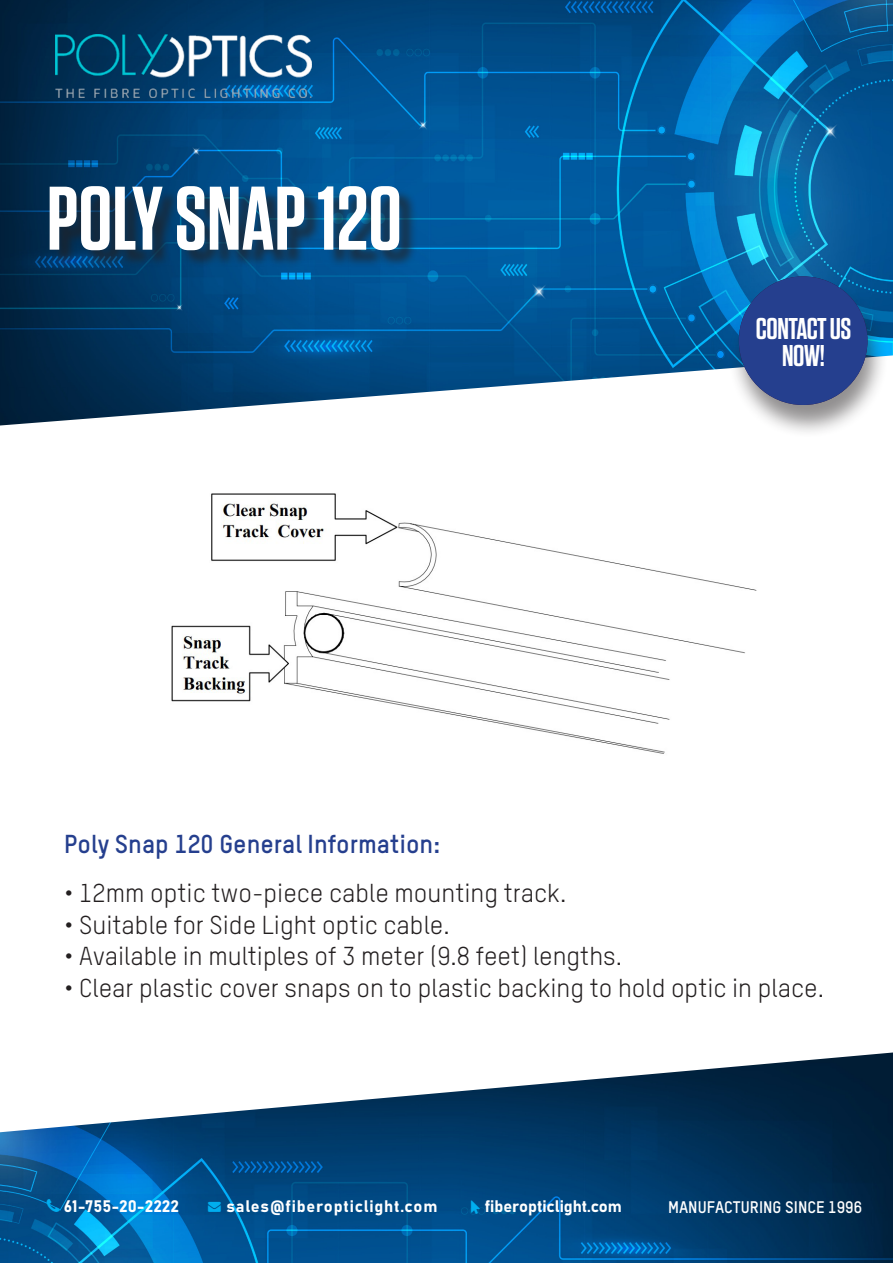
<style>
.page{position:relative;width:893px;height:1263px;background:#fff}
.page>*{position:absolute;margin:0;border:0;box-sizing:border-box;transform-origin:0 0}
.t1{font:600 90px "Tungsten";color:#fff}
.t2{font:600 30px/27px "Tungsten";letter-spacing:-.015em;color:#fff;text-align:center}
.t3{font:25.5px "TSTAR";color:#231f20}
.t4{font:700 25.5px "TSTAR";color:#253f8e}
.t5{font:16.5px "Bahnschrift";color:#fff}
.t6{font:16.5px "Bahnschrift";letter-spacing:.05em;color:#fff}
.t7{font:700 16.5px "TSTAR";color:#fff}
.s1{color:#00aeef}
</style>
<div class="page">
<img style="left:0;top:1052px;width:893px;height:211px">
<img style="left:0;top:0;width:893px;height:425px">
<img style="left:171px;top:493px;width:586px;height:261px">
<div style="left:52px;top:188px;width:366px;height:81px;background:#231f20;opacity:.66"></div>
<div style="left:727px;top:277px;width:162px;height:162px;background:#231f20;opacity:.5"></div>
<div style="left:739px;top:276px;width:128px;height:129px;background:#253f8e;border-radius:64px"></div>
<img style="left:56px;top:35px;width:256px;height:62px">
<svg style="left:47px;top:1198px;width:13px;height:13px"></svg>
<svg style="left:471px;top:1200px;width:9px;height:13px"></svg>
<p class="t1" style="left:47px;top:171px;width:357px">POLY SNAP 120</p>
<p class="t2" style="left:756px;top:316px;width:97px">CONTACT US<br>NOW!</p>
<p class="t4" style="left:64px;top:827px;width:378px">Poly Snap 120 General Information:</p>
<p class="t3" style="left:64px;top:878px;width:504px">• 12mm optic two-piece cable mounting track.</p>
<p class="t3" style="left:64px;top:909px;width:387px">• Suitable for Side Light optic cable.</p>
<p class="t3" style="left:64px;top:941px;width:560px">• Available in multiples of 3 meter (9.8 feet) lengths.</p>
<p class="t3" style="left:64px;top:972px;width:761px">• Clear plastic cover snaps on to plastic backing to hold optic in place.</p>
<p class="t5" style="left:64px;top:1193px;width:117px">61-755-20-2222</p>
<p class="t6" style="left:208px;top:1193px;width:231px"><span class="s1">→</span> sales@fiberopticlight.com</p>
<p class="t5" style="left:485px;top:1193px;width:139px">fiberopticlight.com</p>
<p class="t7" style="left:668px;top:1197px;width:196px">MANUFACTURING SINCE 1996</p>
</div>
